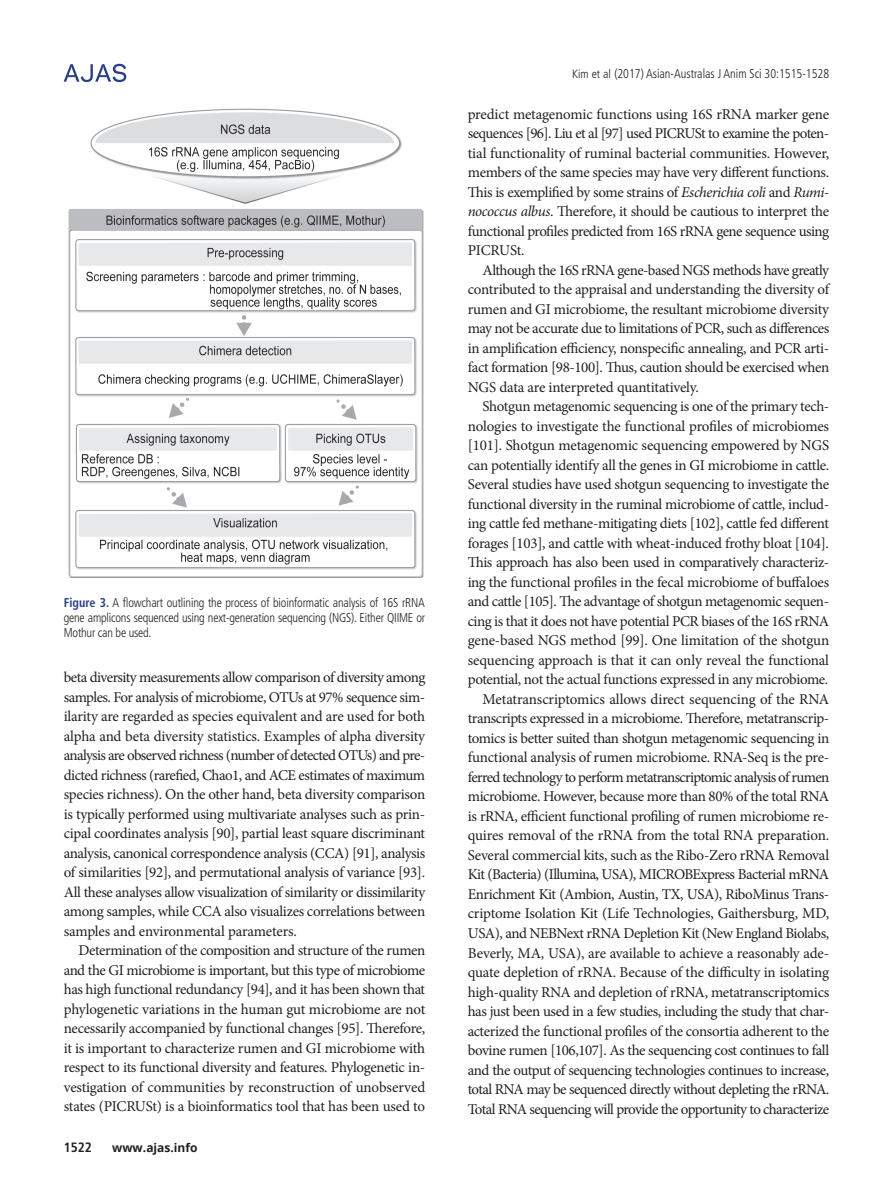
<style>
.page{position:relative;width:893px;height:1191px;background:#fff}
.page>*{position:absolute;margin:0;border:0;box-sizing:border-box;transform-origin:0 0}
.본문{font:15px/19.5px "Minion Pro";letter-spacing:-.025em;color:#231f20;text-align:justify}
.t1{font:700 condensed 13.5px "Frutiger LT Std";color:#231f20}
.표_그림__제목{font:300 condensed 12.75px/15px "Frutiger LT Std";letter-spacing:-.015em;color:#231f20;text-align:justify;scale:.95 1}
.t2{font:700 12px "Open Sans";color:#231f20}
.s1{font-weight:700;color:#253f8e}
.s2{font-size:12px}
.s3{font-style:italic}
</style>
<div class="page">
<svg style="left:64px;top:64px;width:62px;height:18px"></svg>
<img style="left:68px;top:108px;width:356px;height:470px">
<p class="표_그림__제목" style="left:64px;top:595px;width:382px"><span class="s1">Figure 3.</span> A flowchart outlining the process of bioinformatic analysis of 16S rRNA gene amplicons sequenced using next-generation sequencing (NGS). Either QIIME or Mothur can be used.</p>
<p class="본문" style="left:64px;top:668px;width:363px">beta diversity measurements allow comparison of diversity among samples. For analysis of microbiome, OTUs at 97% sequence sim&shy;ilarity are regarded as species equivalent and are used for both alpha and beta diversity statistics. Examples of alpha diversity analysis are observed richness (number of detected OTUs) and pre&shy;dicted richness (rarefied, Chao1, and ACE estimates of maximum species richness). On the other hand, beta diversity comparison is typically performed using multivariate analyses such as prin&shy;cipal coordinates analysis [90], partial least square discriminant analysis, canonical correspondence analysis (CCA) [91], analysis of similarities [92], and permutational analysis of variance [93].<br>All these analyses allow visualization of similarity or dissimilarity among samples, while CCA also visualizes correlations between samples and environmental parameters.</p>
<p class="본문" style="left:64px;top:941px;width:363px;text-indent:15px">Determination of the composition and structure of the rumen and the GI microbiome is important, but this type of microbiome has high functional redundancy [94], and it has been shown that phylogenetic variations in the human gut microbiome are not necessarily accompanied by functional changes [95]. Therefore, it is important to characterize rumen and GI microbiome with respect to its functional diversity and features. Phylogenetic in&shy;vestigation of communities by reconstruction of unobserved states (PICRUSt) is a bioinformatics tool that has been used to</p>
<p class="t1" style="left:64px;top:1139px;width:30px">1522</p>
<p class="t2" style="left:112px;top:1138px;width:87px">www.ajas.info</p>
<p class="표_그림__제목" style="left:572px;top:66px;width:272px"><span class="s2">Kim et al</span> (2017) Asian-Australas J Anim Sci 30:1515-1528</p>
<p class="본문" style="left:468px;top:104px;width:363px">predict metagenomic functions using 16S rRNA marker gene sequences [96]. Liu et al [97] used PICRUSt to examine the poten&shy;tial functionality of ruminal bacterial communities. However, members of the same species may have very different functions.<br>This is exemplified by some strains of <span class="s3">Escherichia coli</span> and <span class="s3">Rumi&shy;nococcus albus</span>. Therefore, it should be cautious to interpret the functional profiles predicted from 16S rRNA gene sequence using PICRUSt.</p>
<p class="본문" style="left:468px;top:260px;width:363px;text-indent:15px">Although the 16S rRNA gene-based NGS methods have greatly contributed to the appraisal and understanding the diversity of rumen and GI microbiome, the resultant microbiome diversity may not be accurate due to limitations of PCR, such as differences in amplification efficiency, nonspecific annealing, and PCR arti&shy;fact formation [98-100]. Thus, caution should be exercised when NGS data are interpreted quantitatively.</p>
<p class="본문" style="left:468px;top:397px;width:363px;text-align:left;text-indent:15px">Shotgun metagenomic sequencing is one of the primary tech&shy;nologies to investigate the functional profiles of microbiomes [101]. Shotgun metagenomic sequencing empowered by NGS can potentially identify all the genes in GI microbiome in cattle.<br>Several studies have used shotgun sequencing to investigate the functional diversity in the ruminal microbiome of cattle, includ&shy;ing cattle fed methane-mitigating diets [102], cattle fed different forages [103], and cattle with wheat-induced frothy bloat [104].<br>This approach has also been used in comparatively characteriz&shy;ing the functional profiles in the fecal microbiome of buffaloes and cattle [105]. The advantage of shotgun metagenomic sequen&shy;cing is that it does not have potential PCR biases of the 16S rRNA gene-based NGS method [99]. One limitation of the shotgun sequencing approach is that it can only reveal the functional potential, not the actual functions expressed in any microbiome.</p>
<p class="본문" style="left:468px;top:689px;width:363px;text-align:left;text-indent:15px">Metatranscriptomics allows direct sequencing of the RNA transcripts expressed in a microbiome. Therefore, metatranscrip&shy;tomics is better suited than shotgun metagenomic sequencing in functional analysis of rumen microbiome. RNA-Seq is the pre&shy;ferred technology to perform metatranscriptomic analysis of rumen microbiome. However, because more than 80% of the total RNA is rRNA, efficient functional profiling of rumen microbiome re&shy;quires removal of the rRNA from the total RNA preparation.<br>Several commercial kits, such as the Ribo-Zero rRNA Removal Kit (Bacteria) (Illumina, USA), MICROBExpress Bacterial mRNA Enrichment Kit (Ambion, Austin, TX, USA), RiboMinus Trans&shy;criptome Isolation Kit (Life Technologies, Gaithersburg, MD, USA), and NEBNext rRNA Depletion Kit (New England Biolabs, Beverly, MA, USA), are available to achieve a reasonably ade&shy;quate depletion of rRNA. Because of the difficulty in isolating high-quality RNA and depletion of rRNA, metatranscriptomics has just been used in a few studies, including the study that char&shy;acterized the functional profiles of the consortia adherent to the bovine rumen [106,107]. As the sequencing cost continues to fall and the output of sequencing technologies continues to increase, total RNA may be sequenced directly without depleting the rRNA.<br>Total RNA sequencing will provide the opportunity to characterize</p>
</div>
